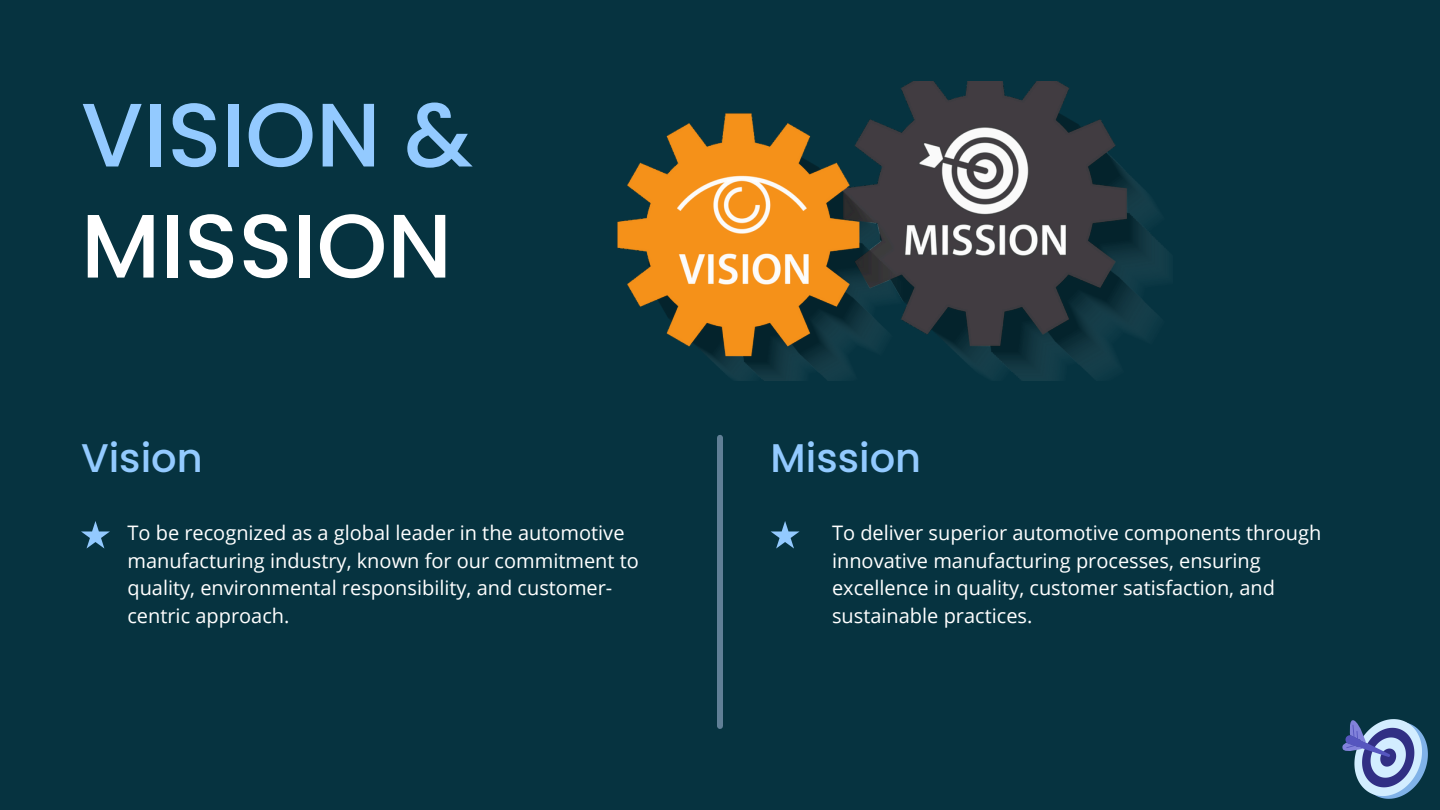
<style>
.page{position:relative;width:1440px;height:810px;background:#063340}
.page>*{position:absolute;margin:0;border:0;box-sizing:border-box;transform-origin:0 0}
.t1{font:500 90px "Poppins";color:#fff}
.t2{font:500 90px "Poppins";color:#93caff}
.t3{font:500 40px "Poppins";color:#93caff}
.t4{font:20px/27.8px "Open Sans";color:#fff}
</style>
<div class="page">
<svg style="left:81px;top:521px;width:29px;height:28px"></svg>
<svg style="left:771px;top:521px;width:29px;height:28px"></svg>
<div style="left:717px;top:438px;width:6px;height:288px;background:#607f96"></div>
<svg style="left:1342px;top:719px;width:86px;height:80px"></svg>
<img style="left:617px;top:81px;width:550px;height:299px">
<h1 class="t2" style="left:81px;top:72px;width:393px">VISION &amp;</h1>
<p class="t1" style="left:81px;top:183px;width:373px">MISSION</p>
<h2 class="t3" style="left:81px;top:430px;width:123px">Vision</h2>
<p class="t3" style="left:771px;top:430px;width:152px">Mission</p>
<h2 class="t4" style="left:127px;top:518px;width:513px">To be recognized as a global leader in the automotive manufacturing industry, known for our commitment to quality, environmental responsibility, and customer&shy;centric approach.</h2>
<p class="t4" style="left:832px;top:518px;width:491px">To deliver superior automotive components through innovative manufacturing processes, ensuring excellence in quality, customer satisfaction, and sustainable practices.</p>
</div>
